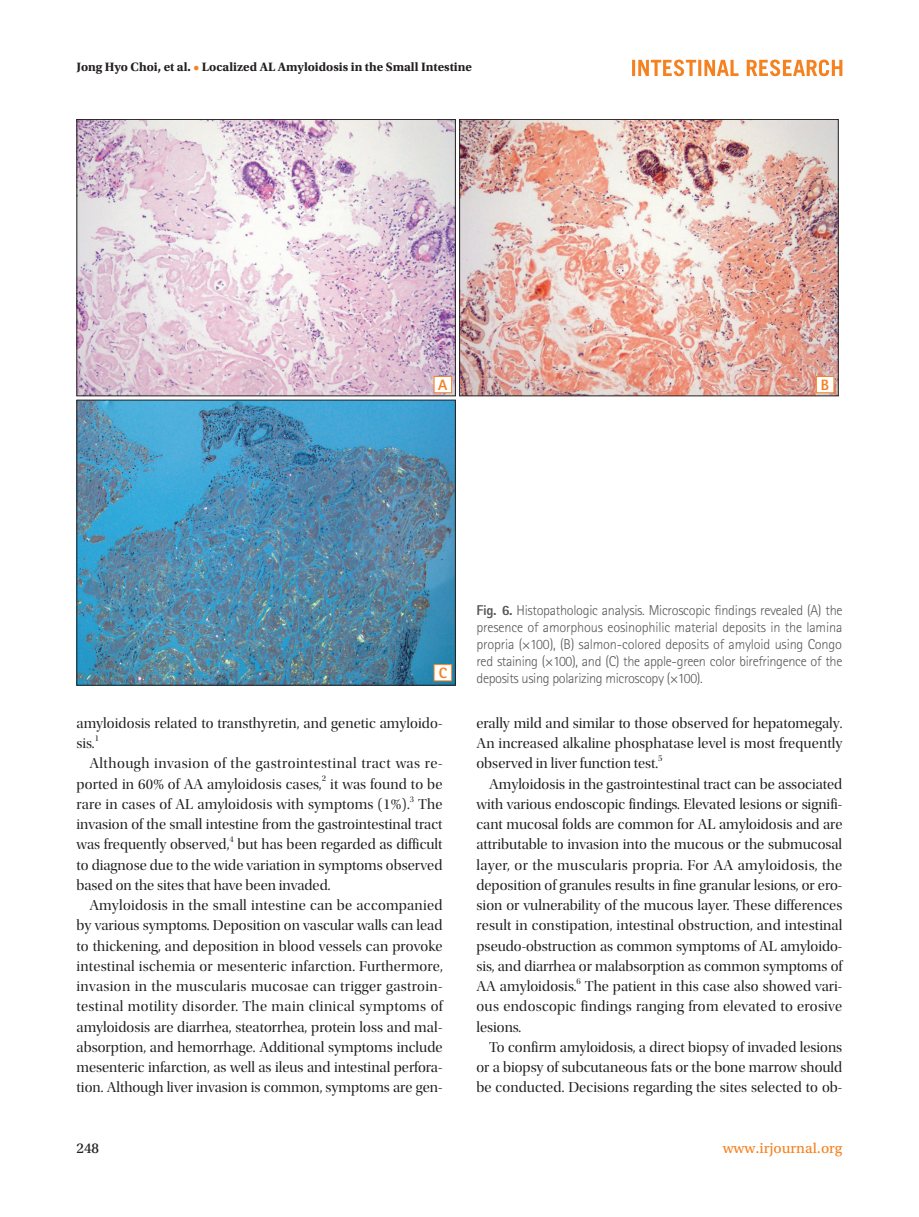
<style>
.page{position:relative;width:919px;height:1217px;background:#fff}
.page>*{position:absolute;margin:0;border:0;box-sizing:border-box;transform-origin:0 0}
.영문본문{font:15px/20.2px "Utopia Std Disp";letter-spacing:.005em;color:#231f20;text-align:justify}
.영문본문-2{font:15px/20.2px "Utopia Std Disp";letter-spacing:.025em;color:#231f20}
.t1{font:15px "Utopia Std Capt";color:#f58220}
.t2{font:15px "Utopia Std Capt";color:#231f20}
.그림-AB{font:800 15px "Rotis Sans Serif Std";color:#f58220}
.영문-그림{font:300 14.25px/17.1px "Rotis Sans Serif Std";letter-spacing:-.025em;color:#57585a;text-align:justify}
.t3{font:700 12.75px "Utopia Std";color:#231f20}
.영문본문-3{font:8.7px "Utopia Std Disp";color:#231f20}
.s1{color:#f58220}
.s2{font-weight:800}
</style>
<div class="page">
<svg style="left:632px;top:60px;width:210px;height:16px"></svg>
<img style="left:77px;top:119px;width:761px;height:566px">
<div style="left:816px;top:376px;width:17px;height:16px;background:#fff"></div>
<div style="left:815px;top:376px;width:19px;height:17px;border:1px solid #f58220"></div>
<div style="left:434px;top:376px;width:17px;height:16px;background:#fff"></div>
<div style="left:433px;top:376px;width:19px;height:17px;border:1px solid #f58220"></div>
<div style="left:434px;top:664px;width:17px;height:16px;background:#fff"></div>
<div style="left:433px;top:664px;width:19px;height:17px;border:1px solid #f58220"></div>
<p class="t3" style="left:77px;top:60px;width:397px">Jong Hyo Choi, et al. <span class="s1">•</span> Localized AL Amyloidosis in the Small Intestine</p>
<p class="그림-AB" style="left:438px;top:375px;width:11px">A</p>
<p class="그림-AB" style="left:820px;top:375px;width:10px">B</p>
<p class="그림-AB" style="left:438px;top:663px;width:10px">C</p>
<p class="영문본문" style="left:77px;top:712px;width:367px">amyloidosis related to transthyretin, and genetic amyloido&shy;sis.</p>
<p class="영문본문-3" style="left:95px;top:733px;width:6px">1</p>
<p class="영문본문-2" style="left:77px;top:753px;width:367px;text-indent:13px">Although invasion of the gastrointestinal tract was re&shy;ported in 60% of AA amyloidosis cases,</p>
<p class="영문본문-3" style="left:322px;top:773px;width:6px">2</p>
<p class="영문본문" style="left:77px;top:773px;width:367px;text-indent:253px">it was found to be rare in cases of AL amyloidosis with symptoms (1%).</p>
<p class="영문본문-3" style="left:410px;top:794px;width:6px">3</p>
<p class="영문본문" style="left:77px;top:793px;width:367px;text-indent:341px">The invasion of the small intestine from the gastrointestinal tract was frequently observed,</p>
<p class="영문본문-3" style="left:229px;top:834px;width:6px">4</p>
<p class="영문본문" style="left:77px;top:834px;width:367px;text-indent:161px">but has been regarded as difficult to diagnose due to the wide variation in symptoms observed based on the sites that have been invaded.</p>
<p class="영문본문" style="left:77px;top:895px;width:367px;text-indent:13px">Amyloidosis in the small intestine can be accompanied by various symptoms. Deposition on vascular walls can lead to thickening, and deposition in blood vessels can provoke intestinal ischemia or mesenteric infarction. Furthermore, invasion in the muscularis mucosae can trigger gastroin&shy;testinal motility disorder. The main clinical symptoms of amyloidosis are diarrhea, steatorrhea, protein loss and mal&shy;absorption, and hemorrhage. Additional symptoms include mesenteric infarction, as well as ileus and intestinal perfora&shy;tion. Although liver invasion is common, symptoms are gen-</p>
<p class="영문-그림" style="left:476px;top:601px;width:367px"><span class="s2">Fig. 6.</span> Histopathologic analysis. Microscopic findings revealed (A) the presence of amorphous eosinophilic material deposits in the lamina propria (×100), (B) salmon-colored deposits of amyloid using Congo red staining (×100), and (C) the apple-green color birefringence of the deposits using polarizing microscopy (×100).</p>
<p class="영문본문" style="left:476px;top:712px;width:367px">erally mild and similar to those observed for hepatomegaly.<br>An increased alkaline phosphatase level is most frequently observed in liver function test.</p>
<p class="영문본문-3" style="left:658px;top:753px;width:6px">5</p>
<p class="영문본문" style="left:476px;top:773px;width:367px;text-indent:13px">Amyloidosis in the gastrointestinal tract can be associated with various endoscopic findings. Elevated lesions or signifi&shy;cant mucosal folds are common for AL amyloidosis and are attributable to invasion into the mucous or the submucosal layer, or the muscularis propria. For AA amyloidosis, the deposition of granules results in fine granular lesions, or ero&shy;sion or vulnerability of the mucous layer. These differences result in constipation, intestinal obstruction, and intestinal pseudo-obstruction as common symptoms of AL amyloido&shy;sis, and diarrhea or malabsorption as common symptoms of AA amyloidosis.</p>
<p class="영문본문-3" style="left:576px;top:976px;width:6px">6</p>
<p class="영문본문" style="left:476px;top:976px;width:367px;text-indent:108px">The patient in this case also showed vari&shy;ous endoscopic findings ranging from elevated to erosive lesions.</p>
<p class="영문본문" style="left:476px;top:1036px;width:367px;text-indent:13px">To confirm amyloidosis, a direct biopsy of invaded lesions or a biopsy of subcutaneous fats or the bone marrow should be conducted. Decisions regarding the sites selected to ob-</p>
<p class="t2" style="left:77px;top:1139px;width:24px">248</p>
<p class="t1" style="left:722px;top:1139px;width:121px">www.irjournal.org</p>
</div>
